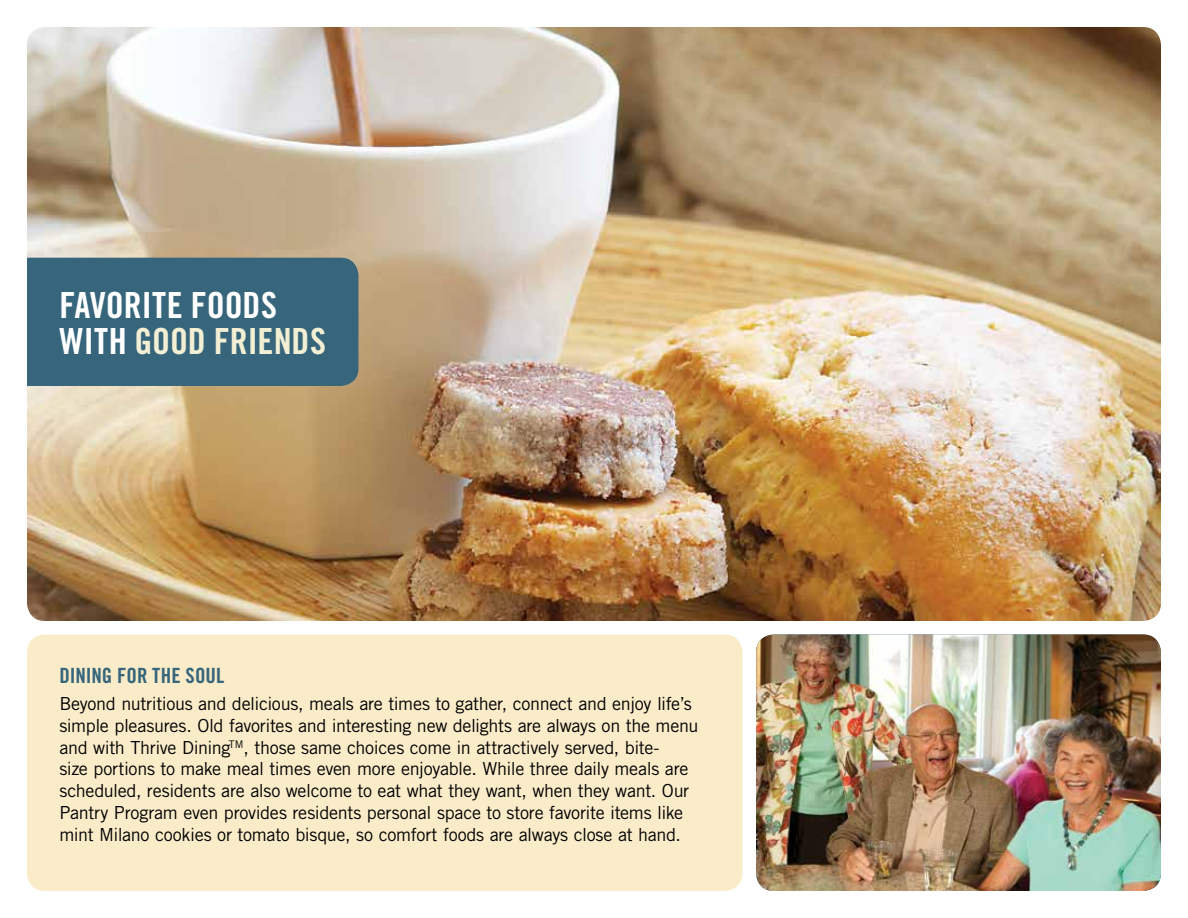
<style>
.page{position:relative;width:1188px;height:918px;background:#fff}
.page>*{position:absolute;margin:0;border:0;box-sizing:border-box;transform-origin:0 0}
.t1{font:36px/36px "Trade Gothic Bold Cond Twenty";color:#fff}
.t2{font:21px "Trade Gothic Bold Cond Twenty";color:#37657b}
.t3{font:18px/21.8px "Trade Gothic";letter-spacing:-.02em;color:#000}
.s1{color:#f3efd4}
</style>
<div class="page">
<img style="left:27px;top:27px;width:1134px;height:594px">
<img style="left:756px;top:634px;width:405px;height:257px">
<div style="left:27px;top:635px;width:715px;height:256px;background:#faecc9;border-radius:18px"></div>
<div style="left:27px;top:258px;width:331px;height:128px;background:#37657b"></div>
<h1 class="t1" style="left:59px;top:286px;width:268px">FAVORITE FOODS<br>WITH <span class="s1">GOOD FRIENDS</span></h1>
<p class="t2" style="left:59px;top:663px;width:166px">DINING FOR THE SOUL</p>
<p class="t3" style="left:59px;top:693px;width:641px">Beyond nutritious and delicious, meals are times to gather, connect and enjoy life’s simple pleasures. Old favorites and interesting new delights are always on the menu and with Thrive Dining<sup>TM</sup>, those same choices come in attractively served, bite-<br>size portions to make meal times even more enjoyable. While three daily meals are scheduled, residents are also welcome to eat what they want, when they want. Our Pantry Program even provides residents personal space to store favorite items like mint Milano cookies or tomato bisque, so comfort foods are always close at hand.</p>
</div>
